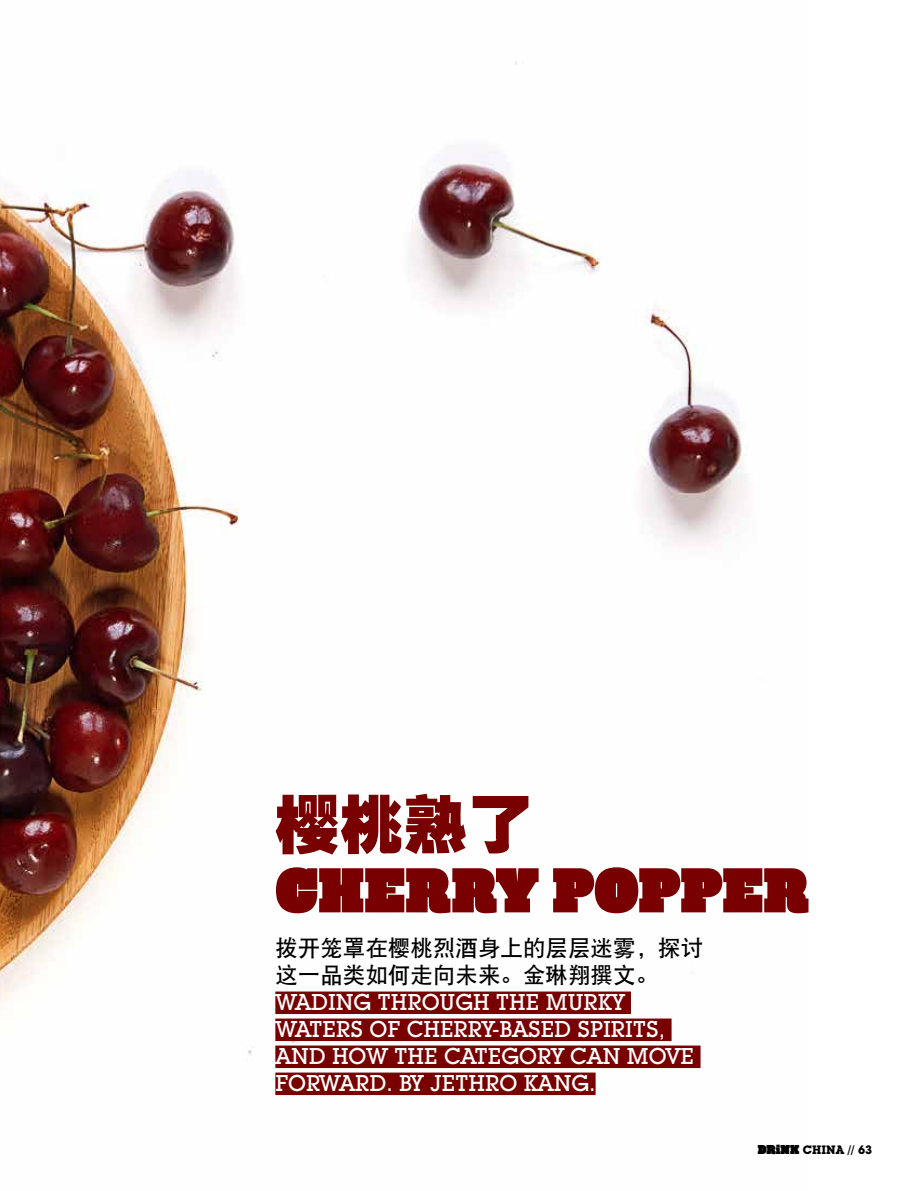
<style>
.page{position:relative;width:915px;height:1191px;background:#fff}
.page>*{position:absolute;margin:0;border:0;box-sizing:border-box;transform-origin:0 0}
.t1{font:63px "Facebuster";letter-spacing:-.005em;color:#790000}
.t2{font:63px "FZCCHJW GB1 0";color:#790000}
.t3{font:500 22.5px/27px "Lubalin Graph IT Cby BT";color:#fff}
.t4{font:22.5px/27px "DFP Hei W7";color:#000}
.t5{font:700 12px "Lubalin Graph IT Cby BT";color:#000}
.s1{font-family:"Facebuster";font-weight:400;font-size:12.9px}
</style>
<div class="page">
<img style="left:0;top:61px;width:747px;height:1035px">
<div style="left:275px;top:991px;width:355px;height:23px;background:#790000"></div>
<div style="left:275px;top:1018px;width:396px;height:23px;background:#790000"></div>
<div style="left:275px;top:1045px;width:425px;height:23px;background:#790000"></div>
<div style="left:275px;top:1072px;width:320px;height:23px;background:#790000"></div>
<h1 class="t2" style="left:275px;top:790px;width:257px">樱桃熟了</h1>
<h1 class="t1" style="left:275px;top:850px;width:535px">CHERRY POPPER</h1>
<p class="t4" style="left:275px;top:934px;width:429px">拨开笼罩在樱桃烈酒身上的层层迷雾，探讨这一品类如何走向未来。金琳翔撰文。</p>
<p class="t3" style="left:275px;top:988px;width:420px">WADING THROUGH THE MURKY<br>WATERS OF CHERRY-BASED SPIRITS,<br>AND HOW THE CATEGORY CAN MOVE<br>FORWARD. BY JETHRO KANG.</p>
<p class="t5" style="left:757px;top:1142px;width:116px"><span class="s1">DRiNK</span> CHINA // 63</p>
</div>
